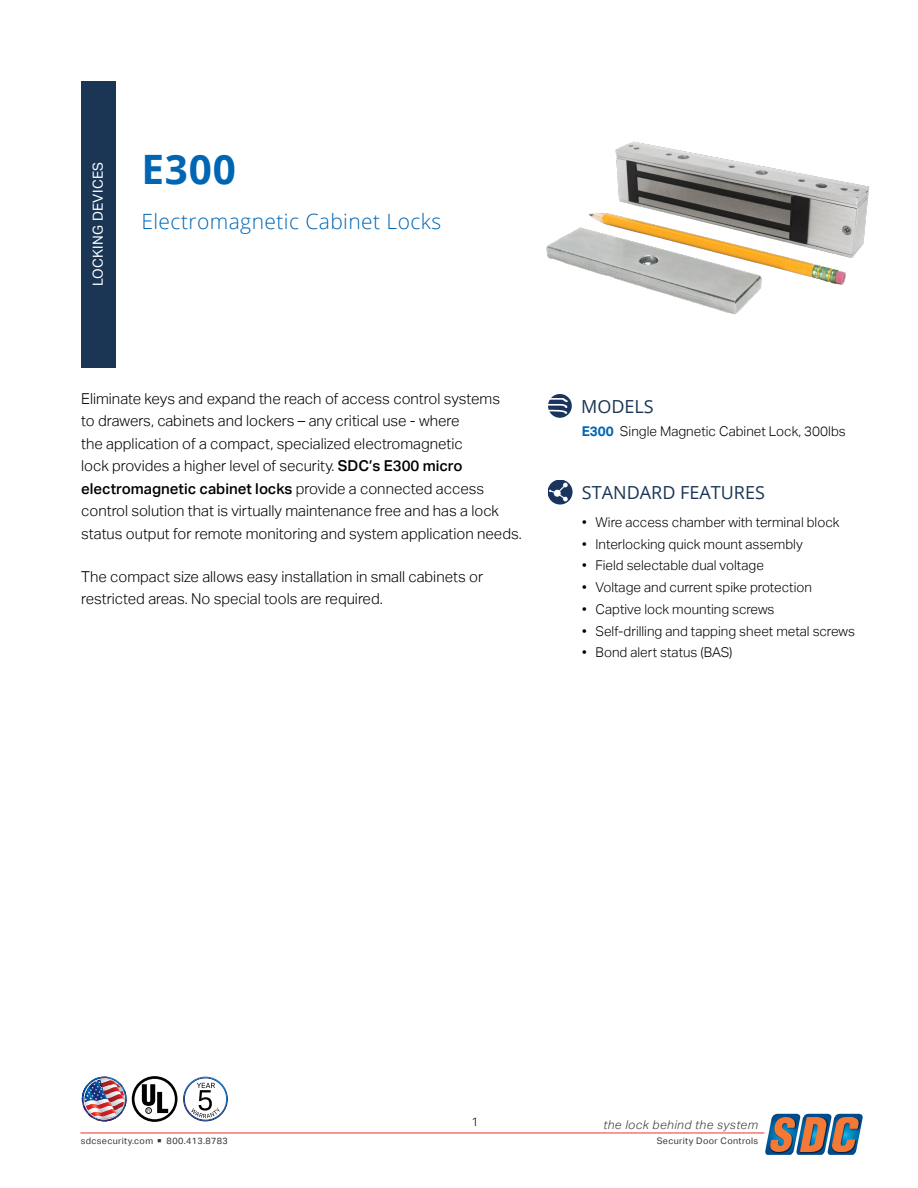
<style>
.page{position:relative;width:918px;height:1188px;background:#fff}
.page>*{position:absolute;margin:0;border:0;box-sizing:border-box;transform-origin:0 0}
.t1{font:700 40.5px "Open Sans";color:#0066b3}
.t2{font:300 21px "Open Sans";letter-spacing:.02em;color:#0066b3}
.t3{font:18px "Open Sans";color:#1b3555}
.t4{font:300 15px/22.5px "Aktiv Grotesk";color:#000}
.t5{font:13.8px "Aktiv Grotesk";letter-spacing:.02em;color:#fff}
.t6{font:300 13.5px "Aktiv Grotesk";color:#000}
.t7{font:italic 300 12px "Aktiv Grotesk";letter-spacing:.04em;color:#343433}
.t8{font:300 12px "Aktiv Grotesk";color:#000}
.t9{font:9px "Aktiv Grotesk";letter-spacing:.04em;color:#343433}
.s1{font-weight:500}
.s2{font-weight:700;color:#0066b3}
.s3{font-size:6.75px}
</style>
<div class="page">
<hr style="left:80px;top:1133px;width:684px;height:1px;background:#ee3829">
<svg style="left:765px;top:1114px;width:98px;height:41px;background:#867d7e"></svg>
<svg style="left:548px;top:394px;width:24px;height:24px"></svg>
<svg style="left:548px;top:398px;width:20px;height:16px"></svg>
<svg style="left:548px;top:480px;width:25px;height:25px"></svg>
<svg style="left:549px;top:483px;width:19px;height:18px"></svg>
<img style="left:82px;top:1076px;width:146px;height:46px">
<div style="left:81px;top:81px;width:34px;height:286px;background:#1b3555"></div>
<img style="left:546px;top:141px;width:324px;height:173px">
<p class="t5" style="left:90px;top:286px;width:126px;rotate:-90deg">LOCKING DEVICES</p>
<h1 class="t1" style="left:141px;top:141px;width:96px">E300</h1>
<h2 class="t2" style="left:141px;top:207px;width:301px">Electromagnetic Cabinet Locks</h2>
<p class="t4" style="left:81px;top:387px;width:442px">Eliminate keys and expand the reach of access control systems<br>to drawers, cabinets and lockers – any critical use - where<br>the application of a compact, specialized electromagnetic<br>lock provides a higher level of security. <span class="s1">SDC’s E300 micro electromagnetic cabinet locks</span> provide a connected access control solution that is virtually maintenance free and has a lock status output for remote monitoring and system application needs.</p>
<p class="t4" style="left:81px;top:565px;width:403px">The compact size allows easy installation in small cabinets or restricted areas. No special tools are required.</p>
<p class="t3" style="left:581px;top:394px;width:74px">MODELS</p>
<p class="t6" style="left:582px;top:424px;width:265px"><span class="s2">E300</span> Single Magnetic Cabinet Lock, 300lbs</p>
<p class="t3" style="left:582px;top:480px;width:185px">STANDARD FEATURES</p>
<p class="t6" style="left:582px;top:514px;width:259px">• Wire access chamber with terminal block</p>
<p class="t6" style="left:582px;top:536px;width:222px">• Interlocking quick mount assembly</p>
<p class="t6" style="left:582px;top:558px;width:183px">• Field selectable dual voltage</p>
<p class="t6" style="left:582px;top:580px;width:231px">• Voltage and current spike protection</p>
<p class="t6" style="left:582px;top:601px;width:194px">• Captive lock mounting screws</p>
<p class="t6" style="left:582px;top:623px;width:274px">• Self-drilling and tapping sheet metal screws</p>
<p class="t6" style="left:582px;top:645px;width:152px">• Bond alert status (BAS)</p>
<p class="t8" style="left:472px;top:1115px;width:9px">1</p>
<p class="t7" style="left:603px;top:1118px;width:156px">the lock behind the system</p>
<p class="t9" style="left:81px;top:1136px;width:148px">sdcsecurity.com <span class="s3">■</span> 800.413.8783</p>
<p class="t9" style="left:657px;top:1136px;width:103px">Security Door Controls</p>
</div>
